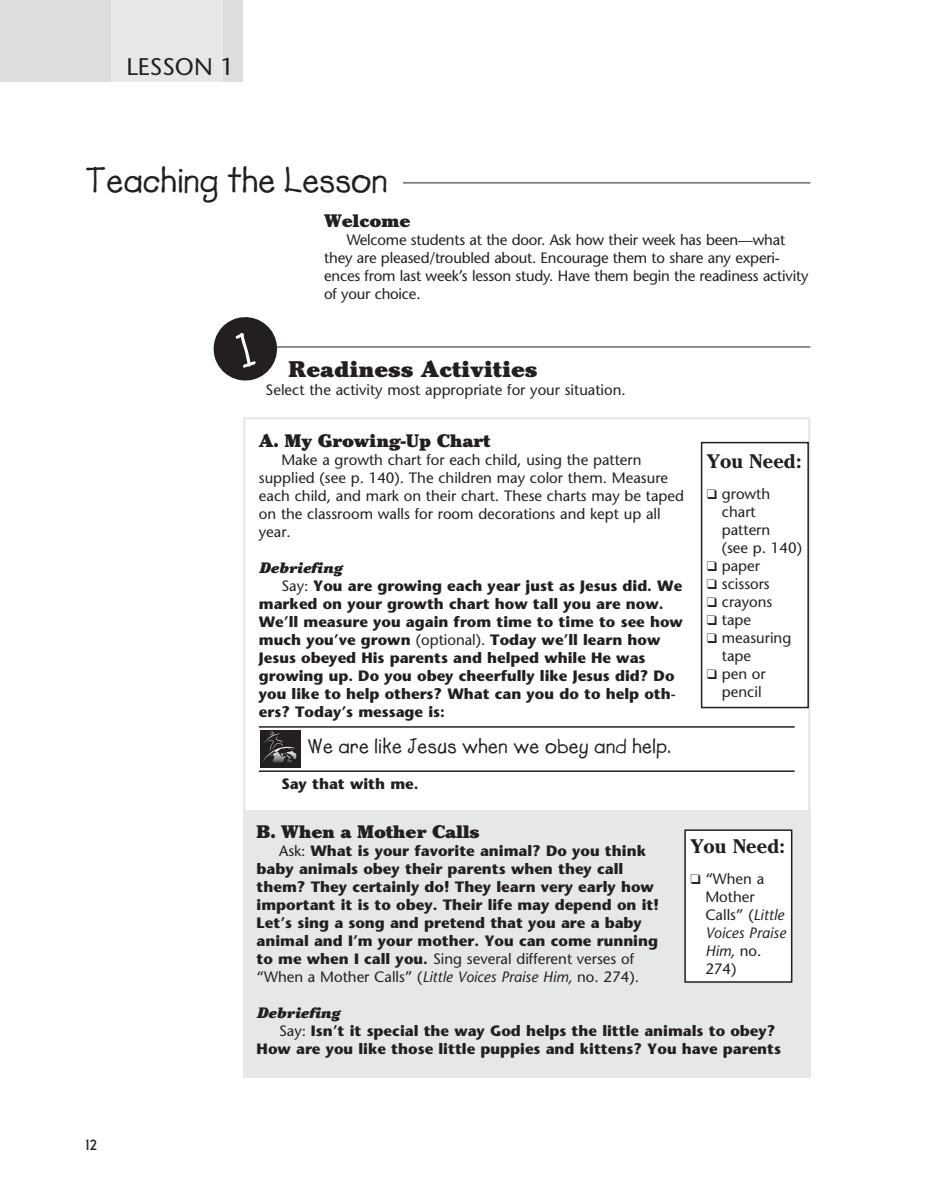
<style>
.page{position:relative;width:932px;height:1202px;background:#fff}
.page>*{position:absolute;margin:0;border:0;box-sizing:border-box;transform-origin:0 0}
.t1{font:36px "Lemonade ICG Bold";color:#231f20}
.t2{font:24px "Stone Sans";color:#231f20}
.Readiness{font:900 22.5px "Cheltenham";color:#231f20}
.Power_Point{font:21px "Lemonade ICG Bold";letter-spacing:.015em;color:#231f20}
.Untitled{font:700 19.5px "Cheltenham";color:#231f20}
.Activities_Subhead{font:900 18px "Cheltenham";letter-spacing:-.01em;color:#231f20}
.t3{font:700 15px/18px "Stone Sans";color:#231f20}
.Untitled-2{font:15px/18px "Stone Sans";color:#231f20}
.Breaker{font:italic 900 15px "Cheltenham";color:#231f20}
.t4{font:700 15px "New Garden";color:#231f20}
.s1{font-weight:400}
.s2{font-weight:400;font-style:italic}
.s3{font-style:italic}
</style>
<div class="page">
<div style="left:0;top:0;width:112px;height:81px;background:#dcdddf"></div>
<div style="left:112px;top:0;width:111px;height:81px;background:#e6e7e9"></div>
<div style="left:223px;top:0;width:20px;height:81px;background:#dcdddf"></div>
<hr style="left:403px;top:182px;width:407px;height:1px;background:#231f20">
<hr style="left:259px;top:726px;width:535px;height:1px;background:#231f20">
<hr style="left:259px;top:770px;width:535px;height:2px;background:#231f20">
<div style="left:260px;top:730px;width:40px;height:37px;background:#231f20"></div>
<svg style="left:262px;top:731px;width:35px;height:31px"></svg>
<div style="left:243px;top:810px;width:567px;height:267px;background:#e6e7e9"></div>
<hr style="left:216px;top:346px;width:594px;height:1px;background:#231f20">
<div style="left:685px;top:830px;width:106px;height:152px;background:#fff"></div>
<div style="left:684px;top:829px;width:108px;height:153px;border:2px solid #231f20"></div>
<div style="left:700px;top:442px;width:108px;height:266px;border:2px solid #231f20"></div>
<svg style="left:213px;top:317px;width:67px;height:64px"></svg>
<p class="t2" style="left:126px;top:52px;width:109px">LESSON 1</p>
<p class="t1" style="left:86px;top:159px;width:303px">Teaching the Lesson</p>
<p class="Activities_Subhead" style="left:324px;top:210px;width:88px">Welcome</p>
<p class="Untitled-2" style="left:324px;top:231px;width:486px;text-indent:22px">Welcome students at the door. Ask how their week has been—what they are pleased/troubled about. Encourage them to share any experi&shy;ences from last week’s lesson study. Have them begin the readiness activity of your choice.</p>
<p class="Readiness" style="left:288px;top:356px;width:251px">Readiness Activities</p>
<p class="Untitled-2" style="left:266px;top:381px;width:362px">Select the activity most appropriate for your situation.</p>
<p class="t4" style="left:86px;top:1136px;width:13px">12</p>
<p class="Activities_Subhead" style="left:259px;top:430px;width:233px">A. My Growing-Up Chart</p>
<p class="Untitled-2" style="left:259px;top:451px;width:426px;text-indent:22px">Make a growth chart for each child, using the pattern supplied (see p. 140). The children may color them. Measure each child, and mark on their chart. These charts may be taped on the classroom walls for room decorations and kept up all year.</p>
<p class="Breaker" style="left:259px;top:559px;width:85px">Debriefing</p>
<p class="t3" style="left:259px;top:577px;width:425px;text-indent:22px"><span class="s1">Say:</span> You are growing each year just as Jesus did. We marked on your growth chart how tall you are now.<br>We’ll measure you again from time to time to see how much you’ve grown <span class="s1">(optional).</span> Today we’ll learn how Jesus obeyed His parents and helped while He was growing up. Do you obey cheerfully like Jesus did? Do you like to help others? What can you do to help oth&shy;ers? Today’s message is:</p>
<p class="Power_Point" style="left:307px;top:734px;width:365px">We are like Jesus when we obey and help.</p>
<p class="t3" style="left:281px;top:775px;width:139px">Say that with me.</p>
<p class="Activities_Subhead" style="left:256px;top:820px;width:224px">B. When a Mother Calls</p>
<p class="t3" style="left:256px;top:841px;width:404px;text-indent:22px"><span class="s1">Ask:</span> What is your favorite animal? Do you think baby animals obey their parents when they call them? They certainly do! They learn very early how important it is to obey. Their life may depend on it!<br>Let’s sing a song and pretend that you are a baby animal and I’m your mother. You can come running to me when I call you. <span class="s1">Sing several different verses of “When a Mother Calls” (</span><span class="s2">Little Voices Praise Him,</span> <span class="s1">no. 274).</span></p>
<p class="Breaker" style="left:256px;top:1003px;width:85px">Debriefing</p>
<p class="t3" style="left:256px;top:1021px;width:526px;text-indent:22px"><span class="s1">Say:</span> Isn’t it special the way God helps the little animals to obey?<br>How are you like those little puppies and kittens? You have parents</p>
<p class="Untitled" style="left:706px;top:449px;width:96px">You Need:</p>
<p class="Untitled-2" style="left:721px;top:485px;width:82px;text-indent:-15px">❑ growth chart pattern<br>(see p. 140)</p>
<p class="Untitled-2" style="left:706px;top:557px;width:55px">❑ paper</p>
<p class="Untitled-2" style="left:706px;top:575px;width:64px">❑ scissors</p>
<p class="Untitled-2" style="left:706px;top:593px;width:67px">❑ crayons</p>
<p class="Untitled-2" style="left:706px;top:611px;width:46px">❑ tape</p>
<p class="Untitled-2" style="left:721px;top:629px;width:71px;text-indent:-15px">❑ measuring tape</p>
<p class="Untitled-2" style="left:706px;top:665px;width:60px;text-align:right">❑ pen or pencil</p>
<p class="Untitled" style="left:690px;top:834px;width:96px">You Need:</p>
<p class="Untitled-2" style="left:705px;top:870px;width:82px;text-indent:-15px">❑ “When a<br>Mother<br>Calls” (<span class="s3">Little<br>Voices Praise<br>Him,</span> no.<br>274)</p>
</div>
